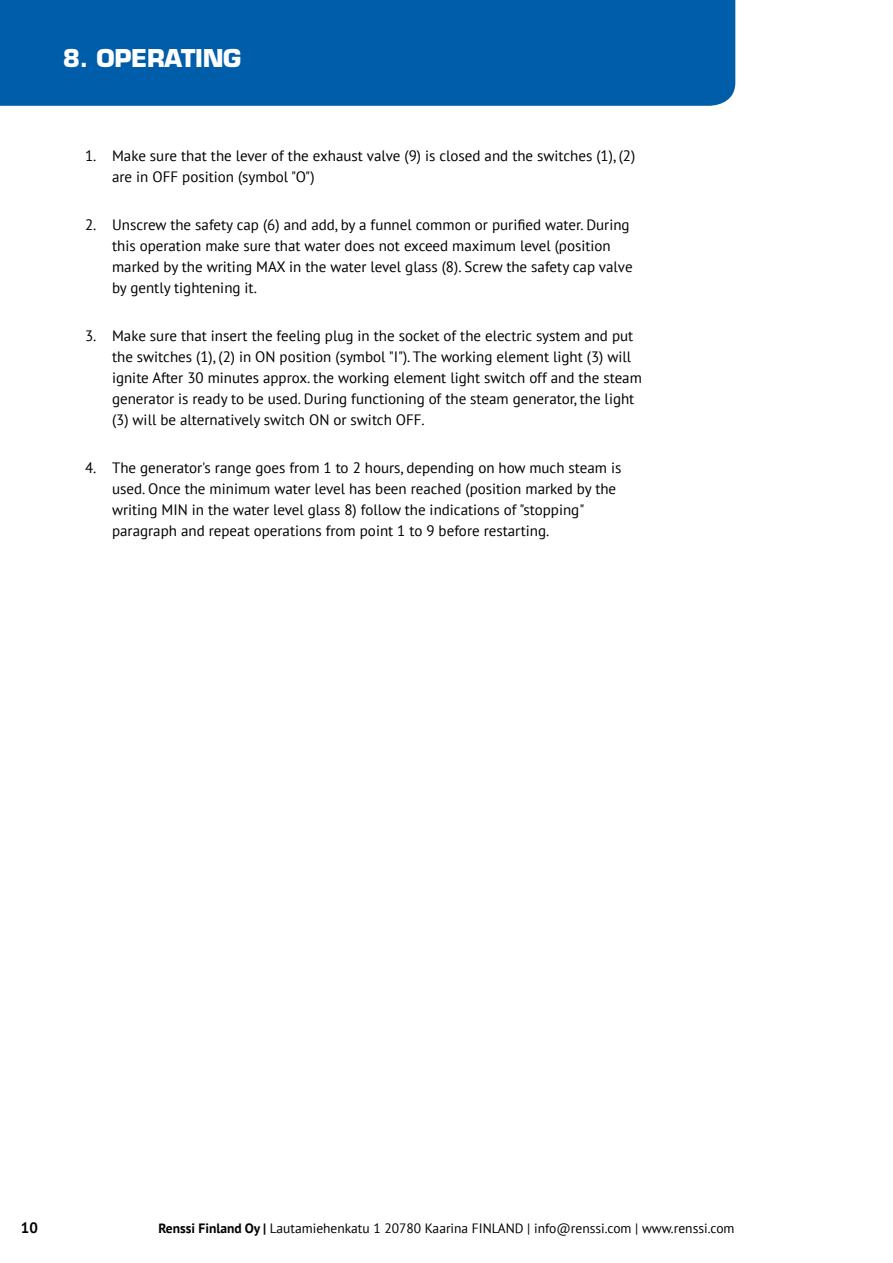
<style>
.page{position:relative;width:893px;height:1263px;background:#fff}
.page>*{position:absolute;margin:0;border:0;box-sizing:border-box;transform-origin:0 0}
.t1{font:700 24px "Eurostile LT Std";letter-spacing:-.01em;color:#fff}
.t2{font:15px/21px "PT Sans";color:#000}
.t3{font:700 15px "PT Sans";color:#000}
.t4{font:13.5px "PT Sans";color:#000}
.s1{font-weight:700}
</style>
<div class="page">
<div style="left:0;top:0;width:735px;height:106px;background:#005da9"></div>
<h1 class="t1" style="left:63px;top:49px;width:180px">8. OPERATING</h1>
<p class="t2" style="left:112px;top:147px;width:525px;text-indent:-27px">1. Make sure that the lever of the exhaust valve (9) is closed and the switches (1), (2) are in OFF position (symbol "O")</p>
<p class="t2" style="left:112px;top:216px;width:522px;text-indent:-27px">2. Unscrew the safety cap (6) and add, by a funnel common or purified water. During this operation make sure that water does not exceed maximum level (position marked by the writing MAX in the water level glass (8). Screw the safety cap valve by gently tightening it.</p>
<p class="t2" style="left:112px;top:327px;width:531px;text-indent:-27px">3. Make sure that insert the feeling plug in the socket of the electric system and put the switches (1), (2) in ON position (symbol "I"). The working element light (3) will ignite After 30 minutes approx. the working element light switch off and the steam generator is ready to be used. During functioning of the steam generator, the light (3) will be alternatively switch ON or switch OFF.</p>
<p class="t2" style="left:112px;top:459px;width:511px;text-indent:-27px">4. The generator's range goes from 1 to 2 hours, depending on how much steam is used. Once the minimum water level has been reached (position marked by the writing MIN in the water level glass 8) follow the indications of "stopping" paragraph and repeat operations from point 1 to 9 before restarting.</p>
<p class="t3" style="left:21px;top:1222px;width:19px">10</p>
<p class="t4" style="left:158px;top:1222px;width:578px"><span class="s1">Renssi Finland Oy |</span> Lautamiehenkatu 1 20780 Kaarina FINLAND | info@renssi.com | www.renssi.com</p>
</div>
